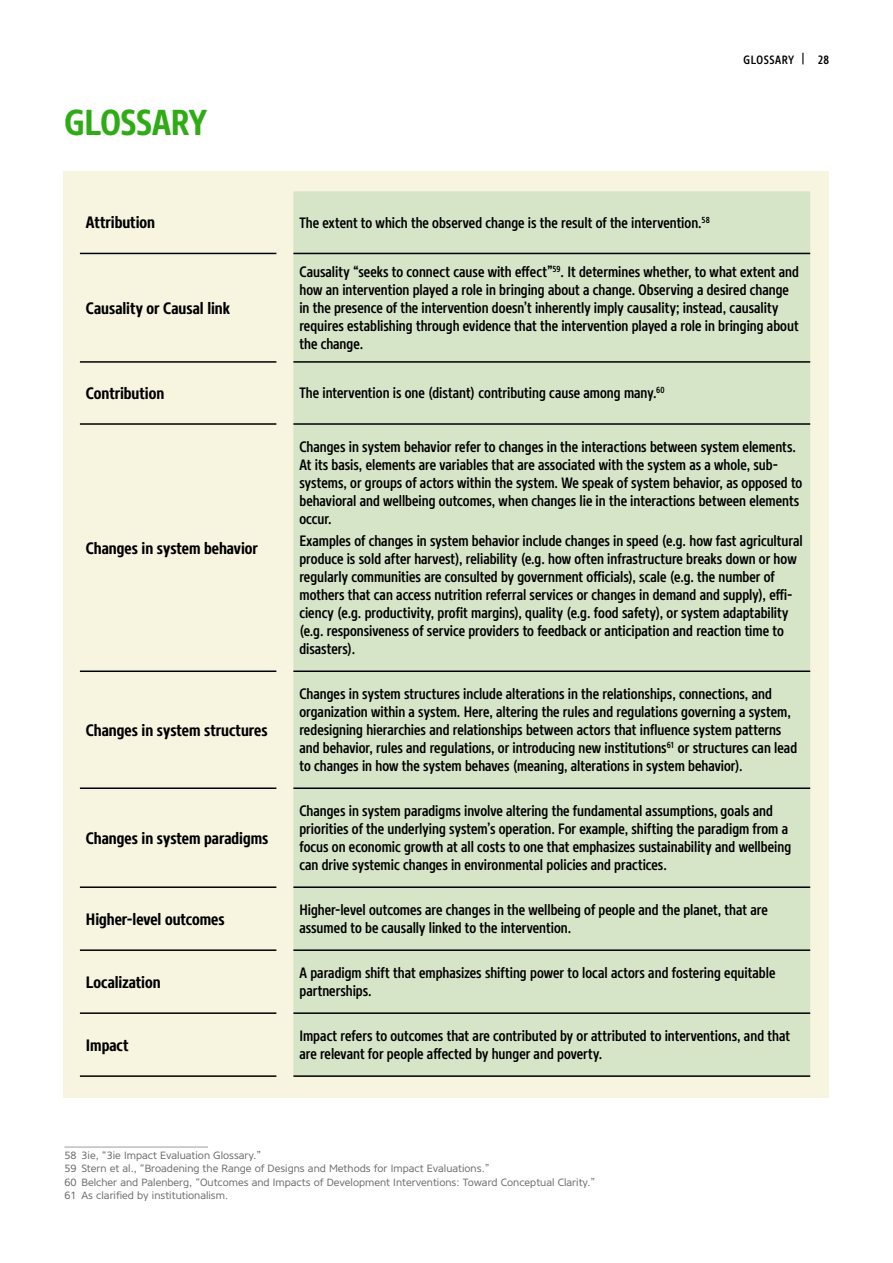
<style>
.page{position:relative;width:893px;height:1263px;background:#fff}
.page>*{position:absolute;margin:0;border:0;box-sizing:border-box;transform-origin:0 0}
.t1{font:36px "CORESANSWHHHEADNR Cn Bd";letter-spacing:-.01em;color:#2fab16}
.t2{font:16.5px "CORESANSWHHHEADNR Cn Bd";color:#000}
.t3{font:15px/18px "CORESANSWHHSUBNR Cn Md";color:#000}
.t4{font:12px "CORESANSWHHSUBNR Cn Md";letter-spacing:.045em;color:#000}
.t5{font:10.5px/13.5px "CORESANSWHHCOPYN Reg";color:#706f6f}
</style>
<div class="page">
<div style="left:64px;top:171px;width:765px;height:927px;background:#f7f4e0"></div>
<div style="left:293px;top:191px;width:517px;height:884px;background:#d6e4c8"></div>
<hr style="left:80px;top:253px;width:196px;height:1px;background:#000">
<hr style="left:293px;top:253px;width:517px;height:1px;background:#000">
<hr style="left:80px;top:361px;width:196px;height:2px;background:#000">
<hr style="left:293px;top:361px;width:517px;height:2px;background:#000">
<hr style="left:80px;top:423px;width:196px;height:2px;background:#000">
<hr style="left:293px;top:423px;width:517px;height:2px;background:#000">
<hr style="left:80px;top:670px;width:196px;height:2px;background:#000">
<hr style="left:80px;top:787px;width:196px;height:2px;background:#000">
<hr style="left:80px;top:886px;width:196px;height:2px;background:#000">
<hr style="left:80px;top:949px;width:196px;height:2px;background:#000">
<hr style="left:80px;top:1012px;width:196px;height:2px;background:#000">
<hr style="left:80px;top:1075px;width:196px;height:2px;background:#000">
<hr style="left:293px;top:670px;width:517px;height:2px;background:#000">
<hr style="left:293px;top:787px;width:517px;height:2px;background:#000">
<hr style="left:293px;top:886px;width:517px;height:2px;background:#000">
<hr style="left:293px;top:949px;width:517px;height:2px;background:#000">
<hr style="left:293px;top:1012px;width:517px;height:2px;background:#000">
<hr style="left:293px;top:1075px;width:517px;height:2px;background:#000">
<hr style="left:64px;top:1147px;width:144px;height:1px;background:#9d9d9c">
<h1 class="t1" style="left:64px;top:99px;width:145px">GLOSSARY</h1>
<p class="t2" style="left:86px;top:212px;width:71px">Attribution</p>
<p class="t3" style="left:299px;top:214px;width:412px">The extent to which the observed change is the result of the intervention.<sup>58</sup></p>
<p class="t4" style="left:743px;top:52px;width:87px">GLOSSARY | 28</p>
<p class="t2" style="left:86px;top:297px;width:146px">Causality or Causal link</p>
<p class="t3" style="left:299px;top:263px;width:501px">Causality “seeks to connect cause with effect”<sup>59</sup>. It determines whether, to what extent and how an intervention played a role in bringing about a change. Observing a desired change in the presence of the intervention doesn’t inherently imply causality; instead, causality requires establishing through evidence that the intervention played a role in bringing about the change.</p>
<p class="t2" style="left:86px;top:382px;width:80px">Contribution</p>
<p class="t3" style="left:299px;top:384px;width:367px">The intervention is one (distant) contributing cause among many.<sup>60</sup></p>
<p class="t2" style="left:86px;top:537px;width:174px">Changes in system behavior</p>
<p class="t2" style="left:86px;top:719px;width:183px">Changes in system structures</p>
<p class="t2" style="left:86px;top:827px;width:184px">Changes in system paradigms</p>
<p class="t3" style="left:299px;top:438px;width:504px">Changes in system behavior refer to changes in the interactions between system elements.<br>At its basis, elements are variables that are associated with the system as a whole, sub&shy;systems, or groups of actors within the system. We speak of system behavior, as opposed to behavioral and wellbeing outcomes, when changes lie in the interactions between elements occur.</p>
<p class="t3" style="left:299px;top:532px;width:505px">Examples of changes in system behavior include changes in speed (e.g. how fast agricultural produce is sold after harvest), reliability (e.g. how often infrastructure breaks down or how regularly communities are consulted by government officials), scale (e.g. the number of mothers that can access nutrition referral services or changes in demand and supply), effi&shy;ciency (e.g. productivity, profit margins), quality (e.g. food safety), or system adaptability (e.g. responsiveness of service providers to feedback or anticipation and reaction time to disasters).</p>
<p class="t3" style="left:299px;top:685px;width:499px">Changes in system structures include alterations in the relationships, connections, and organization within a system. Here, altering the rules and regulations governing a system, redesigning hierarchies and relationships between actors that influence system patterns and behavior, rules and regulations, or introducing new institutions<sup>61</sup> or structures can lead to changes in how the system behaves (meaning, alterations in system behavior).</p>
<p class="t3" style="left:299px;top:802px;width:493px">Changes in system paradigms involve altering the fundamental assumptions, goals and priorities of the underlying system’s operation. For example, shifting the paradigm from a focus on economic growth at all costs to one that emphasizes sustainability and wellbeing can drive systemic changes in environmental policies and practices.</p>
<p class="t2" style="left:86px;top:908px;width:140px">Higher-level outcomes</p>
<p class="t3" style="left:299px;top:901px;width:470px">Higher-level outcomes are changes in the wellbeing of people and the planet, that are assumed to be causally linked to the intervention.</p>
<p class="t2" style="left:86px;top:971px;width:76px">Localization</p>
<p class="t3" style="left:299px;top:964px;width:477px">A paradigm shift that emphasizes shifting power to local actors and fostering equitable partnerships.</p>
<p class="t2" style="left:86px;top:1034px;width:44px">Impact</p>
<p class="t3" style="left:299px;top:1027px;width:492px">Impact refers to outcomes that are contributed by or attributed to interventions, and that are relevant for people affected by hunger and poverty.</p>
<p class="t5" style="left:64px;top:1148px;width:532px">58 3ie, “3ie Impact Evaluation Glossary.”<br>59 Stern et al., “Broadening the Range of Designs and Methods for Impact Evaluations.”<br>60 Belcher and Palenberg, “Outcomes and Impacts of Development Interventions: Toward Conceptual Clarity.” 61 As clarified by institutionalism.</p>
</div>
